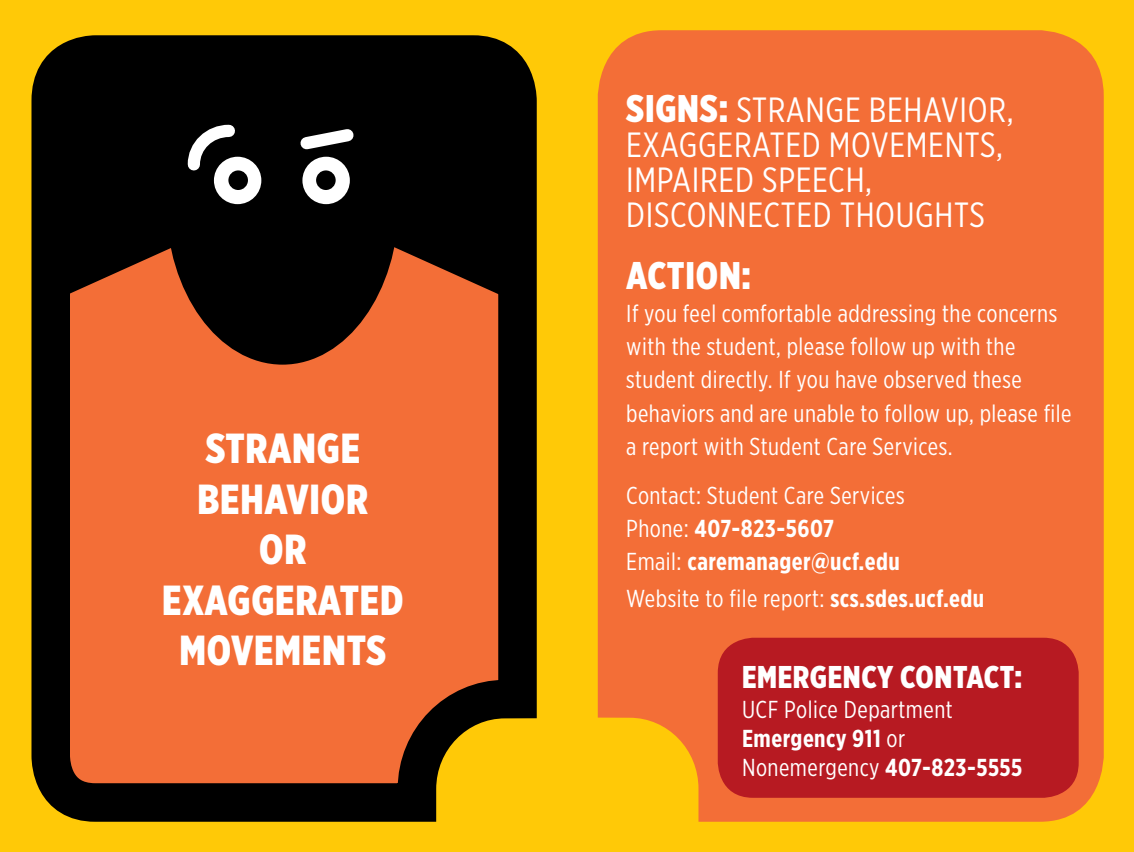
<style>
.page{position:relative;width:1134px;height:852px;background:#fff}
.page>*{position:absolute;margin:0;border:0;box-sizing:border-box;transform-origin:0 0}
.t1{font:900 42px/50.4px "Gotham X Narrow";letter-spacing:.02em;color:#fff;text-align:center}
.t2{font:900 38.5px "Gotham X Narrow";letter-spacing:.02em;color:#fff}
.t3{font:35px/35px "Gotham X Narrow";letter-spacing:.02em;color:#fff}
.t4{font:900 31.5px "Gotham X Narrow";letter-spacing:.02em;color:#fff}
.t5{font:24.5px/33.2px "Gotham X Narrow";letter-spacing:.02em;color:#fff}
.s1{font-weight:900;font-size:38.5px}
.s2{font-weight:700}
</style>
<div class="page">
<div style="left:568px;top:0;width:566px;height:852px;background:#ffc907"></div>
<div style="left:598px;top:30px;width:506px;height:792px;background:#f36e37"></div>
<div style="left:718px;top:638px;width:361px;height:160px;background:#b71a22;border-radius:35px"></div>
<div style="left:0;top:0;width:567px;height:852px;background:#ffc907"></div>
<svg style="left:31px;top:35px;width:506px;height:787px;background:#b35526"></svg>
<svg style="left:44px;top:66px;width:479px;height:239px;background:#1e0d06"></svg>
<div style="left:166px;top:42px;width:233px;height:323px;background:#000;border-radius:50%"></div>
<svg style="left:182px;top:119px;width:59px;height:57px"></svg>
<div style="left:214px;top:157px;width:47px;height:47px;background:#fff;border-radius:50%"></div>
<div style="left:302px;top:157px;width:48px;height:47px;background:#fff;border-radius:50%"></div>
<div style="left:316px;top:170px;width:20px;height:20px;background:#000;border-radius:50%"></div>
<div style="left:228px;top:170px;width:20px;height:20px;background:#000;border-radius:50%"></div>
<svg style="left:300px;top:129px;width:54px;height:28px"></svg>
<h1 class="t1" style="left:162px;top:423px;width:243px">STRANGE<br>BEHAVIOR<br>OR<br>EXAGGERATED<br>MOVEMENTS</h1>
<h3 class="t3" style="left:626px;top:91px;width:389px"><span class="s1">SIGNS:</span> STRANGE BEHAVIOR,<br>EXAGGERATED MOVEMENTS,<br>IMPAIRED SPEECH,<br>DISCONNECTED THOUGHTS</h3>
<h2 class="t2" style="left:626px;top:251px;width:126px">ACTION:</h2>
<p class="t5" style="left:626px;top:296px;width:447px">If you feel comfortable addressing the concerns with the student, please follow up with the student directly. If you have observed these behaviors and are unable to follow up, please file a report with Student Care Services.</p>
<p class="t5" style="left:626px;top:478px;width:280px">Contact: Student Care Services<br>Phone: <span class="s2">407-823-5607<br></span>Email: <span class="s2">caremanager@ucf.edu</span></p>
<p class="t5" style="left:626px;top:581px;width:360px">Website to file report: <span class="s2">scs.sdes.ucf.edu</span></p>
<p class="t4" style="left:742px;top:657px;width:282px">EMERGENCY CONTACT:</p>
<p class="t5" style="left:742px;top:694px;width:282px;line-height:29.4px">UCF Police Department<br><span class="s2">Emergency 911</span> or<br>Nonemergency <span class="s2">407-823-5555</span></p>
</div>
